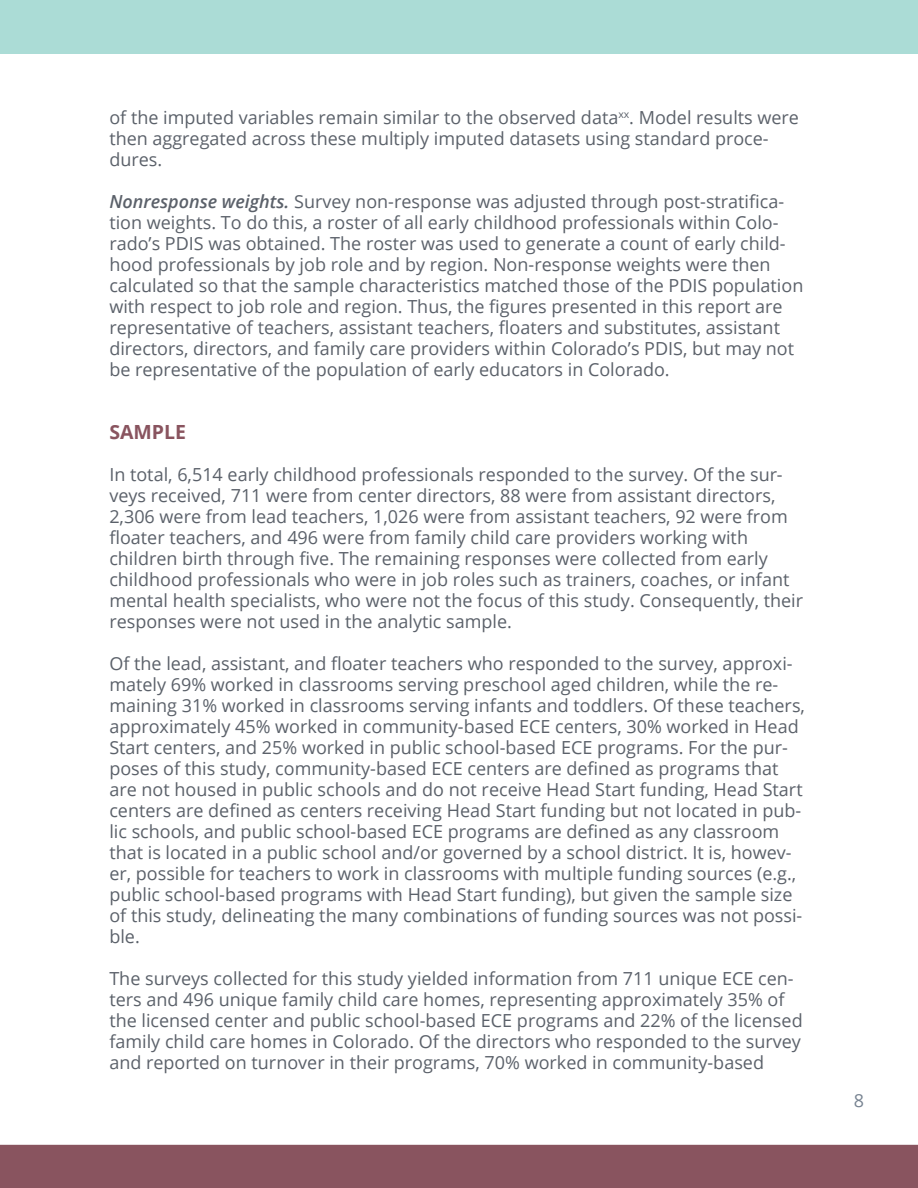
<style>
.page{position:relative;width:918px;height:1188px;background:#fff}
.page>*{position:absolute;margin:0;border:0;box-sizing:border-box;transform-origin:0 0}
.t1{font:700 19.5px "Open Sans";color:#89545f}
.t2{font:18px/21px "Open Sans";color:#5b616a}
.t3{font:18px "Open Sans";color:#778391}
.s1{font-weight:600;font-style:italic}
</style>
<div class="page">
<div style="left:0;top:0;width:918px;height:54px;background:#abdcd6"></div>
<div style="left:0;top:1145px;width:918px;height:43px;background:#89545f"></div>
<p class="t2" style="left:109px;top:106px;width:691px">of the imputed variables remain similar to the observed data<sup>xx</sup>. Model results were then aggregated across these multiply imputed datasets using standard proce&shy;dures.</p>
<p class="t2" style="left:109px;top:190px;width:696px"><span class="s1">Nonresponse weights.</span> Survey non-response was adjusted through post-stratifica&shy;tion weights. To do this, a roster of all early childhood professionals within Colo&shy;rado’s PDIS was obtained. The roster was used to generate a count of early child&shy;hood professionals by job role and by region. Non-response weights were then calculated so that the sample characteristics matched those of the PDIS population with respect to job role and region. Thus, the figures presented in this report are representative of teachers, assistant teachers, floaters and substitutes, assistant directors, directors, and family care providers within Colorado’s PDIS, but may not be representative of the population of early educators in Colorado.</p>
<p class="t1" style="left:109px;top:418px;width:78px">SAMPLE</p>
<p class="t2" style="left:109px;top:463px;width:695px">In total, 6,514 early childhood professionals responded to the survey. Of the sur&shy;veys received, 711 were from center directors, 88 were from assistant directors, 2,306 were from lead teachers, 1,026 were from assistant teachers, 92 were from floater teachers, and 496 were from family child care providers working with children birth through five. The remaining responses were collected from early childhood professionals who were in job roles such as trainers, coaches, or infant mental health specialists, who were not the focus of this study. Consequently, their responses were not used in the analytic sample.</p>
<p class="t2" style="left:109px;top:652px;width:697px">Of the lead, assistant, and floater teachers who responded to the survey, approxi&shy;mately 69% worked in classrooms serving preschool aged children, while the re&shy;maining 31% worked in classrooms serving infants and toddlers. Of these teachers, approximately 45% worked in community-based ECE centers, 30% worked in Head Start centers, and 25% worked in public school-based ECE programs. For the pur&shy;poses of this study, community-based ECE centers are defined as programs that are not housed in public schools and do not receive Head Start funding, Head Start centers are defined as centers receiving Head Start funding but not located in pub&shy;lic schools, and public school-based ECE programs are defined as any classroom that is located in a public school and/or governed by a school district. It is, howev&shy;er, possible for teachers to work in classrooms with multiple funding sources (e.g., public school-based programs with Head Start funding), but given the sample size of this study, delineating the many combinations of funding sources was not possi&shy;ble.</p>
<p class="t2" style="left:109px;top:967px;width:695px">The surveys collected for this study yielded information from 711 unique ECE cen&shy;ters and 496 unique family child care homes, representing approximately 35% of the licensed center and public school-based ECE programs and 22% of the licensed family child care homes in Colorado. Of the directors who responded to the survey and reported on turnover in their programs, 70% worked in community-based</p>
<p class="t3" style="left:854px;top:1088px;width:12px">8</p>
</div>
